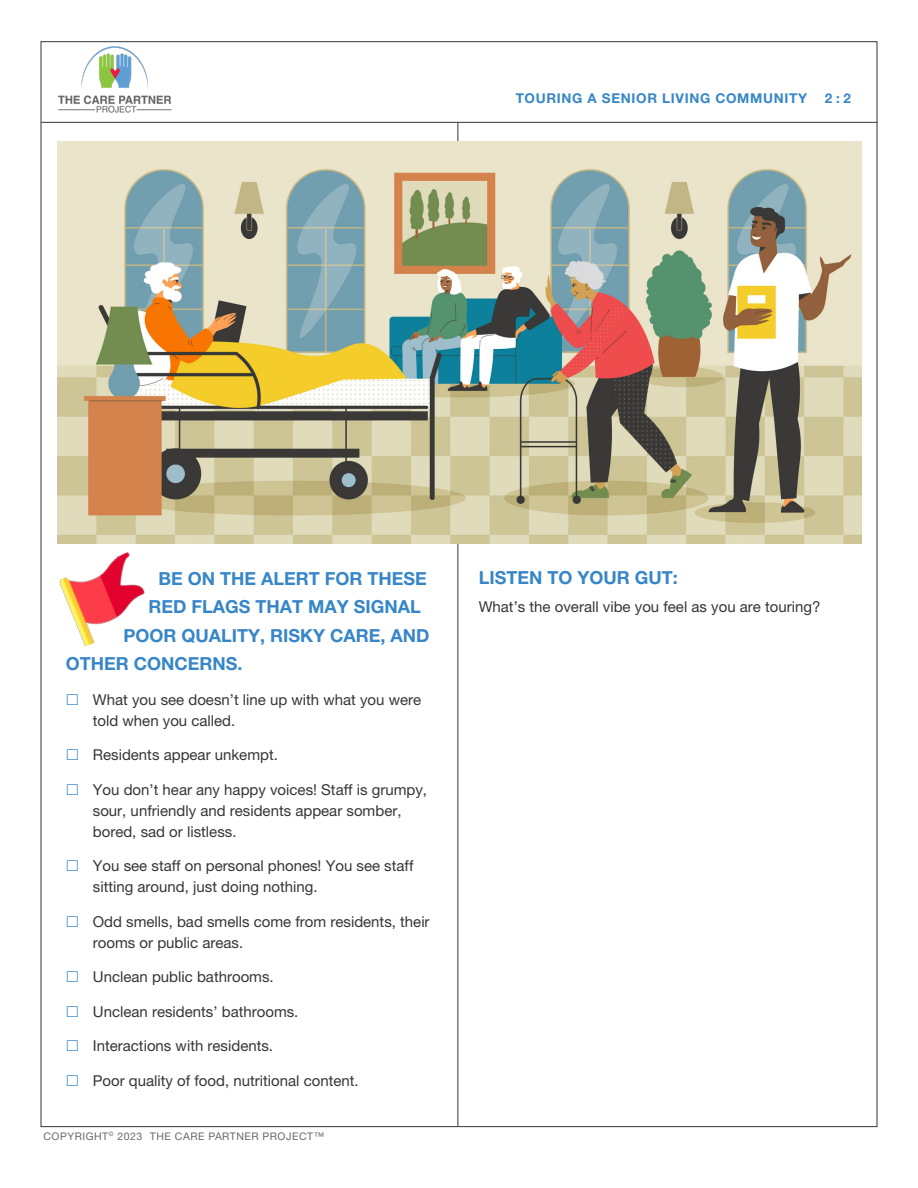
<style>
.page{position:relative;width:918px;height:1188px;background:#fff}
.page>*{position:absolute;margin:0;border:0;box-sizing:border-box;transform-origin:0 0}
.t1{font:700 18px "Helvetica Neue LT Std";color:#3686c8}
.t2{font:15px/21px "Helvetica Neue LT Std";color:#373535}
.t3{font:700 13.5px "Helvetica Neue LT Std";letter-spacing:.05em;color:#3686c8}
.t4{font:10.5px "Helvetica Neue LT Std";letter-spacing:.05em;color:#696868}
</style>
<div class="page">
<hr style="left:458px;top:123px;width:1px;height:1003px;background:#373535">
<hr style="left:41px;top:122px;width:837px;height:1px;background:#373535">
<img style="left:58px;top:46px;width:114px;height:67px">
<img style="left:59px;top:552px;width:86px;height:95px">
<img style="left:57px;top:141px;width:805px;height:402px">
<p class="t3" style="left:516px;top:90px;width:293px">TOURING A SENIOR LIVING COMMUNITY</p>
<p class="t3" style="left:825px;top:90px;width:28px">2 : 2</p>
<p class="t1" style="left:158px;top:567px;width:270px">BE ON THE ALERT FOR THESE</p>
<p class="t1" style="left:148px;top:596px;width:274px">RED FLAGS THAT MAY SIGNAL</p>
<p class="t1" style="left:123px;top:624px;width:308px">POOR QUALITY, RISKY CARE, AND</p>
<p class="t1" style="left:66px;top:653px;width:178px">OTHER CONCERNS.</p>
<p class="t2" style="left:93px;top:689px;width:330px">What you see doesn’t line up with what you were told when you called.</p>
<p class="t2" style="left:93px;top:744px;width:187px">Residents appear unkempt.</p>
<p class="t2" style="left:93px;top:779px;width:336px">You don’t hear any happy voices! Staff is grumpy, sour, unfriendly and residents appear somber, bored, sad or listless.</p>
<p class="t2" style="left:93px;top:855px;width:322px">You see staff on personal phones! You see staff sitting around, just doing nothing.</p>
<p class="t2" style="left:93px;top:911px;width:338px">Odd smells, bad smells come from residents, their rooms or public areas.</p>
<p class="t2" style="left:93px;top:966px;width:182px">Unclean public bathrooms.</p>
<p class="t2" style="left:93px;top:1001px;width:207px">Unclean residents’ bathrooms.</p>
<p class="t2" style="left:93px;top:1035px;width:182px">Interactions with residents.</p>
<p class="t2" style="left:93px;top:1070px;width:267px">Poor quality of food, nutritional content.</p>
<p class="t4" style="left:44px;top:1130px;width:282px">COPYRIGHT<sup>©</sup> 2023 THE CARE PARTNER PROJECT™</p>
<p class="t1" style="left:479px;top:566px;width:201px">LISTEN TO YOUR GUT:</p>
<p class="t2" style="left:479px;top:596px;width:343px">What’s the overall vibe you feel as you are touring?</p>
</div>
